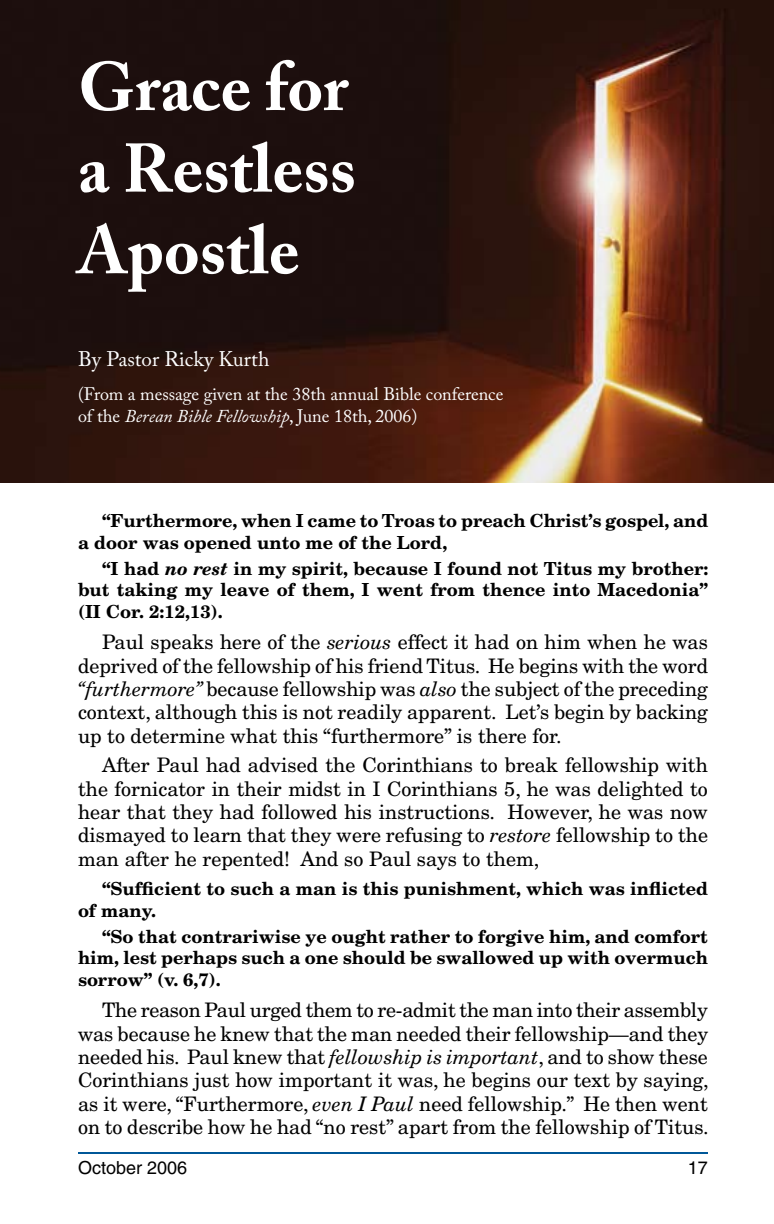
<style>
.page{position:relative;width:774px;height:1224px;background:#fff}
.page>*{position:absolute;margin:0;border:0;box-sizing:border-box;transform-origin:0 0}
.t1{font:700 68px/81.6px "Adobe Caslon Pro";color:#fff;text-align:justify}
.t2{font:21px "Adobe Caslon Pro";color:#fff}
.t3{font:20px/23.4px "New Century Schlbk";color:#000;text-align:justify}
.t4{font:700 18px/21.6px "New Century Schlbk";color:#000}
.t5{font:18px/21.6px "Adobe Caslon Pro";color:#fff}
.t6{font:18px "Helvetica";color:#000}
.s1{font-style:italic}
</style>
<div class="page">
<hr style="left:78px;top:1152px;width:630px;height:2px;background:#005798">
<img style="left:0;top:0;width:774px;height:483px">
<h1 class="t1" style="left:78px;top:46px;width:279px">Grace for a Restless Apostle</h1>
<p class="t2" style="left:78px;top:347px;width:193px">By Pastor Ricky Kurth</p>
<p class="t5" style="left:78px;top:383px;width:427px">(From a message given at the 38th annual Bible conference of the <span class="s1">Berean Bible Fellowship</span>, June 18th, 2006)</p>
<p class="t4" style="left:78px;top:510px;width:632px;text-indent:24px">“Furthermore, when I came to Troas to preach Christ’s gospel, and a door was opened unto me of the Lord,</p>
<p class="t4" style="left:78px;top:557px;width:632px;text-align:justify;text-indent:24px">“I had <span class="s1">no rest</span> in my spirit, because I found not Titus my brother: but taking my leave of them, I went from thence into Macedonia” (II Cor. 2:12,13).</p>
<p class="t3" style="left:78px;top:630px;width:632px;text-indent:24px">Paul speaks here of the <span class="s1">serious</span> effect it had on him when he was deprived of the fellowship of his friend Titus. He begins with the word <span class="s1">“furthermore”</span> because fellowship was <span class="s1">also</span> the subject of the preceding context, although this is not readily apparent. Let’s begin by backing up to determine what this “furthermore” is there for.</p>
<p class="t3" style="left:78px;top:753px;width:632px;text-indent:24px">After Paul had advised the Corinthians to break fellowship with the fornicator in their midst in I Corinthians 5, he was delighted to hear that they had followed his instructions. However, he was now dismayed to learn that they were refusing to <span class="s1">restore</span> fellowship to the man after he repented! And so Paul says to them,</p>
<p class="t4" style="left:78px;top:878px;width:632px;text-indent:24px">“Sufficient to such a man is this punishment, which was inflicted of many.</p>
<p class="t4" style="left:78px;top:925px;width:632px;text-align:justify;text-indent:24px">“So that contrariwise ye ought rather to forgive him, and comfort him, lest perhaps such a one should be swallowed up with overmuch sorrow” (v. 6,7).</p>
<p class="t3" style="left:78px;top:998px;width:632px;text-indent:24px">The reason Paul urged them to re-admit the man into their assembly was because he knew that the man needed their fellowship—and they needed his. Paul knew that <span class="s1">fellowship is important</span>, and to show these Corinthians just how important it was, he begins our text by saying, as it were, “Furthermore, <span class="s1">even I Paul</span> need fellowship.” He then went on to describe how he had “no rest” apart from the fellowship of Titus.</p>
<p class="t6" style="left:78px;top:1157px;width:111px">October 2006</p>
<p class="t6" style="left:688px;top:1157px;width:20px">17</p>
</div>
